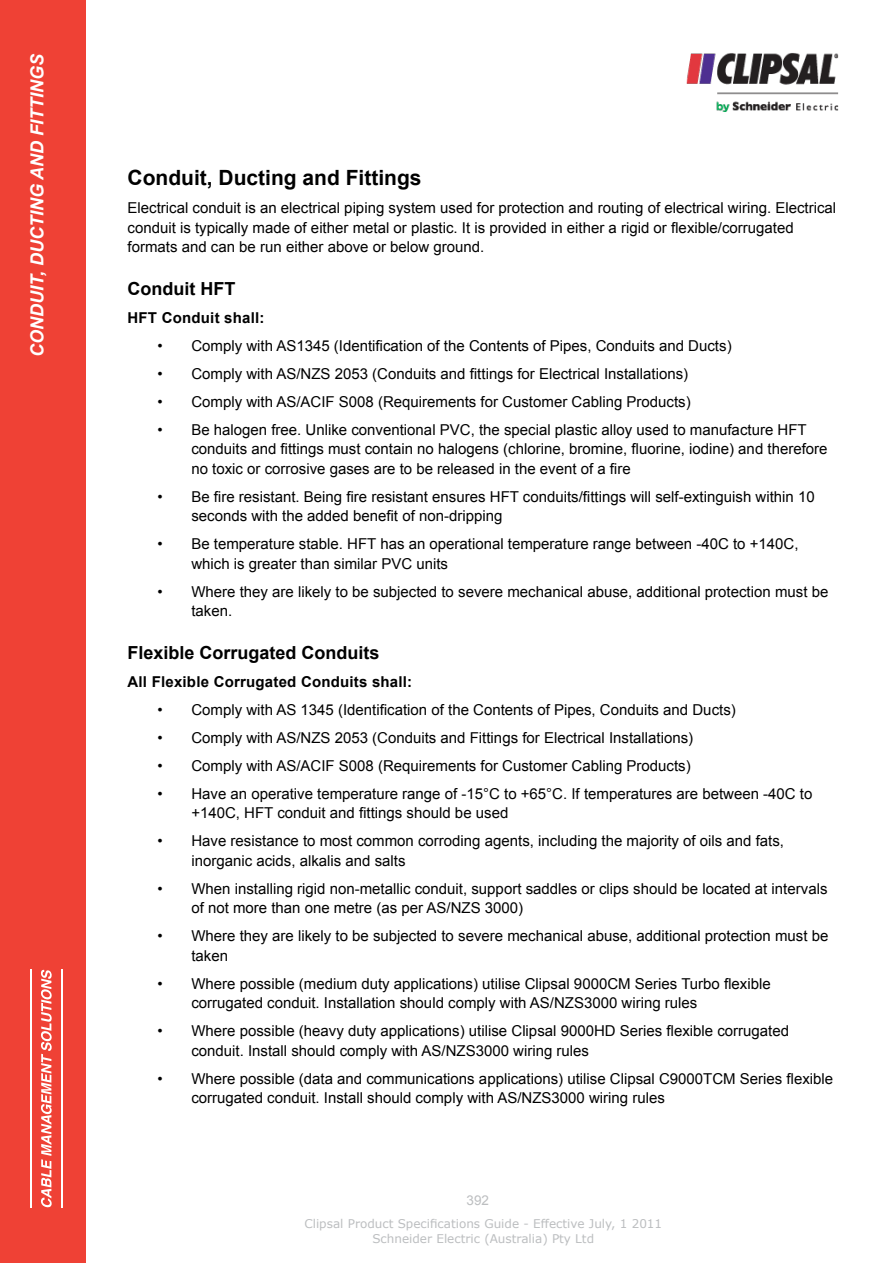
<style>
.page{position:relative;width:893px;height:1263px;background:#fff}
.page>*{position:absolute;margin:0;border:0;box-sizing:border-box;transform-origin:0 0}
.t1{font:700 21px "Arial";color:#000}
.t2{font:700 18px "Arial";color:#000}
.t3{font:italic 700 18px "Arial";letter-spacing:-.005em;color:#fff}
.t4{font:15px/19.5px "Arial";color:#000}
.t5{font:700 15px "Arial";letter-spacing:.015em;color:#000}
.t6{font:13.5px "Arial";color:#bcbec0}
.t7{font:12px/14.4px "Verdana";color:#bcbec0;text-align:center}
</style>
<div class="page">
<img style="left:686px;top:53px;width:153px;height:59px">
<div style="left:0;top:0;width:85px;height:1263px;background:#ef4135"></div>
<svg style="left:41px;top:970px;width:11px;height:238px"></svg>
<hr style="left:30px;top:970px;width:2px;height:238px;background:#fff">
<hr style="left:61px;top:970px;width:2px;height:238px;background:#fff">
<p class="t3" style="left:25px;top:357px;width:305px;rotate:-90deg">Conduit, Ducting and Fittings</p>
<h1 class="t1" style="left:128px;top:164px;width:295px">Conduit, Ducting and Fittings</h1>
<p class="t4" style="left:128px;top:199px;width:710px">Electrical conduit is an electrical piping system used for protection and routing of electrical wiring. Electrical conduit is typically made of either metal or plastic. It is provided in either a rigid or flexible/corrugated formats and can be run either above or below ground.</p>
<p class="t2" style="left:128px;top:276px;width:109px">Conduit HFT</p>
<p class="t5" style="left:128px;top:307px;width:138px">HFT Conduit shall:</p>
<p class="t4" style="left:157px;top:336px;width:576px">• Comply with AS1345 (Identification of the Contents of Pipes, Conduits and Ducts)</p>
<p class="t4" style="left:157px;top:364px;width:532px">• Comply with AS/NZS 2053 (Conduits and fittings for Electrical Installations)</p>
<p class="t4" style="left:157px;top:392px;width:535px">• Comply with AS/ACIF S008 (Requirements for Customer Cabling Products)</p>
<p class="t4" style="left:191px;top:420px;width:638px;text-indent:-34px">• Be halogen free. Unlike conventional PVC, the special plastic alloy used to manufacture HFT conduits and fittings must contain no halogens (chlorine, bromine, fluorine, iodine) and therefore no toxic or corrosive gases are to be released in the event of a fire</p>
<p class="t4" style="left:191px;top:487px;width:625px;text-indent:-34px">• Be fire resistant. Being fire resistant ensures HFT conduits/fittings will self-extinguish within 10 seconds with the added benefit of non-dripping</p>
<p class="t4" style="left:191px;top:534px;width:609px;text-indent:-34px">• Be temperature stable. HFT has an operational temperature range between -40C to +140C, which is greater than similar PVC units</p>
<p class="t4" style="left:191px;top:582px;width:638px;text-indent:-34px">• Where they are likely to be subjected to severe mechanical abuse, additional protection must be taken.</p>
<p class="t2" style="left:128px;top:640px;width:254px">Flexible Corrugated Conduits</p>
<p class="t5" style="left:128px;top:671px;width:286px">All Flexible Corrugated Conduits shall:</p>
<p class="t4" style="left:157px;top:700px;width:580px">• Comply with AS 1345 (Identification of the Contents of Pipes, Conduits and Ducts)</p>
<p class="t4" style="left:157px;top:728px;width:537px">• Comply with AS/NZS 2053 (Conduits and Fittings for Electrical Installations)</p>
<p class="t4" style="left:157px;top:756px;width:535px">• Comply with AS/ACIF S008 (Requirements for Customer Cabling Products)</p>
<p class="t4" style="left:191px;top:784px;width:623px;text-indent:-34px">• Have an operative temperature range of -15°C to +65°C. If temperatures are between -40C to +140C, HFT conduit and fittings should be used</p>
<p class="t4" style="left:191px;top:831px;width:594px;text-indent:-34px">• Have resistance to most common corroding agents, including the majority of oils and fats, inorganic acids, alkalis and salts</p>
<p class="t4" style="left:191px;top:879px;width:638px;text-indent:-34px">• When installing rigid non-metallic conduit, support saddles or clips should be located at intervals of not more than one metre (as per AS/NZS 3000)</p>
<p class="t4" style="left:191px;top:926px;width:638px;text-indent:-34px">• Where they are likely to be subjected to severe mechanical abuse, additional protection must be taken</p>
<p class="t4" style="left:191px;top:974px;width:581px;text-indent:-34px">• Where possible (medium duty applications) utilise Clipsal 9000CM Series Turbo flexible corrugated conduit. Installation should comply with AS/NZS3000 wiring rules</p>
<p class="t4" style="left:191px;top:1021px;width:599px;text-indent:-34px">• Where possible (heavy duty applications) utilise Clipsal 9000HD Series flexible corrugated conduit. Install should comply with AS/NZS3000 wiring rules</p>
<p class="t4" style="left:191px;top:1069px;width:643px;text-indent:-34px">• Where possible (data and communications applications) utilise Clipsal C9000TCM Series flexible corrugated conduit. Install should comply with AS/NZS3000 wiring rules</p>
<p class="t6" style="left:467px;top:1191px;width:24px">392</p>
<p class="t7" style="left:304px;top:1216px;width:359px">Clipsal Product Specifications Guide - Effective July, 1 2011<br>Schneider Electric (Australia) Pty Ltd</p>
</div>
